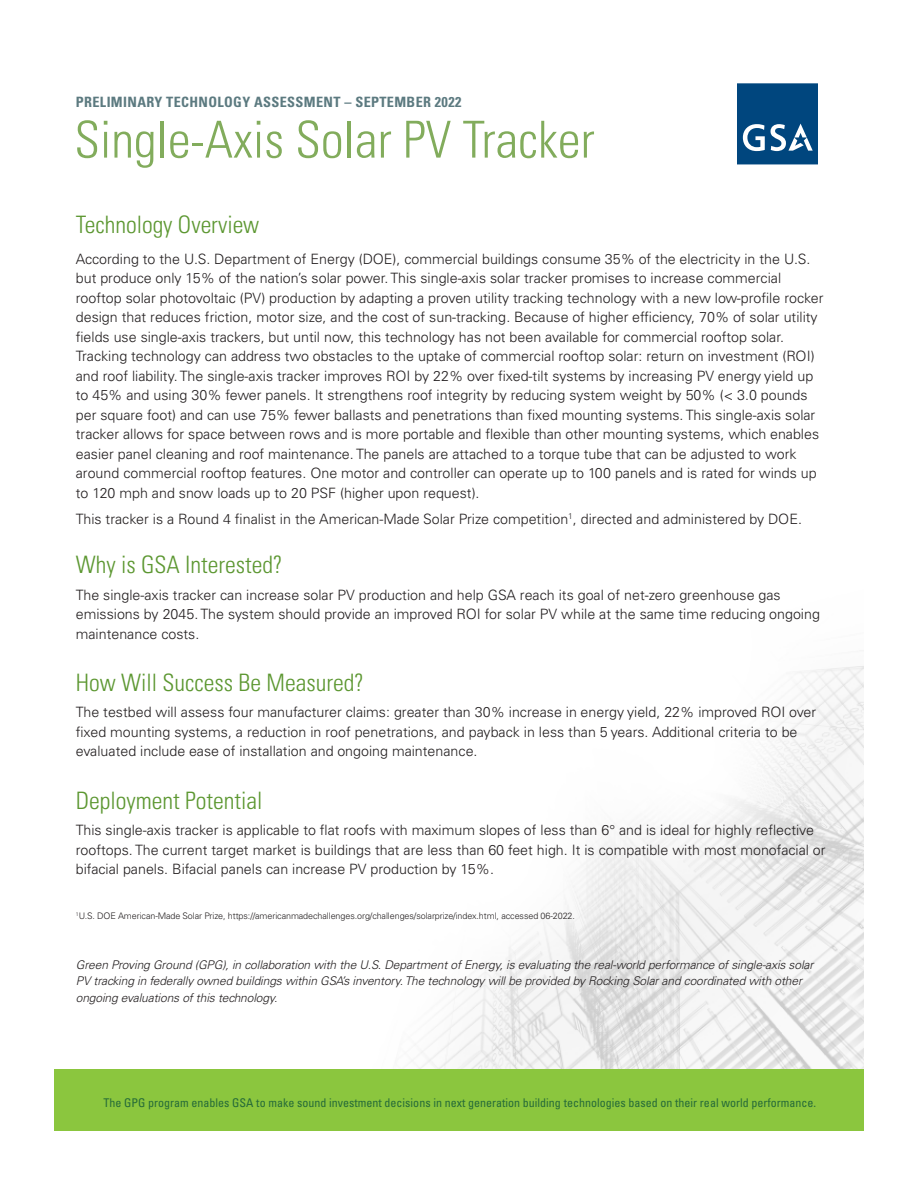
<style>
.page{position:relative;width:918px;height:1188px;background:#fff}
.page>*{position:absolute;margin:0;border:0;box-sizing:border-box;transform-origin:0 0}
.Page_Title{font:300 condensed 51px "Univers LT Pro";color:#82ac5c}
.body_cond{font:300 condensed 24px "Univers LT Pro";color:#5c9731}
.green_head{font:300 condensed 24px "Univers LT Pro";color:#5c9731}
.body_cond-2{font:300 14.25px/19.5px "Univers LT Pro 45";color:#231f20}
.topmost_all_cap{font:700 condensed 14.25px "Univers LT Pro";letter-spacing:.025em;color:#5c7a80}
.m_v{font:italic 300 12px/16.5px "Univers LT Pro 45";letter-spacing:-.01em;color:#231f20}
.t1{font:condensed 12px "Univers";color:#266b38}
.m_v-2{font:300 9px "Univers LT Pro 45";letter-spacing:-.01em;color:#231f20}
</style>
<div class="page">
<img style="left:411px;top:666px;width:453px;height:402px">
<svg style="left:737px;top:83px;width:81px;height:81px;background:#1c5a8c"></svg>
<div style="left:54px;top:1069px;width:810px;height:62px;background:#8bc63e"></div>
<p class="topmost_all_cap" style="left:76px;top:93px;width:387px">PRELIMINARY TECHNOLOGY ASSESSMENT – SEPTEMBER 2022</p>
<p class="Page_Title" style="left:74px;top:105px;width:522px">Single-Axis Solar PV Tracker</p>
<p class="green_head" style="left:76px;top:209px;width:185px">Technology Overview</p>
<p class="body_cond-2" style="left:76px;top:249px;width:749px">According to the U.S. Department of Energy (DOE), commercial buildings consume 35% of the electricity in the U.S. but produce only 15% of the nation’s solar power. This single-axis solar tracker promises to increase commercial rooftop solar photovoltaic (PV) production by adapting a proven utility tracking technology with a new low-profile rocker design that reduces friction, motor size, and the cost of sun-tracking. Because of higher efficiency, 70% of solar utility fields use single-axis trackers, but until now, this technology has not been available for commercial rooftop solar.<br>Tracking technology can address two obstacles to the uptake of commercial rooftop solar: return on investment (ROI) and roof liability. The single-axis tracker improves ROI by 22% over fixed-tilt systems by increasing PV energy yield up to 45% and using 30% fewer panels. It strengthens roof integrity by reducing system weight by 50% (&lt; 3.0 pounds per square foot) and can use 75% fewer ballasts and penetrations than fixed mounting systems. This single-axis solar tracker allows for space between rows and is more portable and flexible than other mounting systems, which enables easier panel cleaning and roof maintenance. The panels are attached to a torque tube that can be adjusted to work around commercial rooftop features. One motor and controller can operate up to 100 panels and is rated for winds up to 120 mph and snow loads up to 20 PSF (higher upon request).</p>
<p class="body_cond-2" style="left:76px;top:509px;width:728px">This tracker is a Round 4 finalist in the American-Made Solar Prize competition<sup>1</sup>, directed and administered by DOE.</p>
<p class="body_cond" style="left:76px;top:549px;width:208px">Why is GSA Interested?</p>
<p class="body_cond-2" style="left:76px;top:585px;width:746px">The single-axis tracker can increase solar PV production and help GSA reach its goal of net-zero greenhouse gas emissions by 2045. The system should provide an improved ROI for solar PV while at the same time reducing ongoing maintenance costs.</p>
<p class="body_cond" style="left:76px;top:666px;width:289px">How Will Success Be Measured?</p>
<p class="body_cond-2" style="left:76px;top:702px;width:742px">The testbed will assess four manufacturer claims: greater than 30% increase in energy yield, 22% improved ROI over fixed mounting systems, a reduction in roof penetrations, and payback in less than 5 years. Additional criteria to be evaluated include ease of installation and ongoing maintenance.</p>
<p class="body_cond" style="left:76px;top:784px;width:188px">Deployment Potential</p>
<p class="body_cond-2" style="left:76px;top:820px;width:751px">This single-axis tracker is applicable to flat roofs with maximum slopes of less than 6° and is ideal for highly reflective rooftops. The current target market is buildings that are less than 60 feet high. It is compatible with most monofacial or bifacial panels. Bifacial panels can increase PV production by 15%.</p>
<p class="m_v-2" style="left:76px;top:910px;width:501px"><sup>1</sup>U.S. DOE American-Made Solar Prize, https://americanmadechallenges.org/challenges/solarprize/index.html, accessed 06-2022.</p>
<p class="m_v" style="left:76px;top:956px;width:739px">Green Proving Ground (GPG), in collaboration with the U.S. Department of Energy, is evaluating the real-world performance of single-axis solar<br>PV tracking in federally owned buildings within GSA’s inventory. The technology will be provided by Rocking Solar and coordinated with other ongoing evaluations of this technology.</p>
<p class="t1" style="left:103px;top:1095px;width:714px">The GPG program enables GSA to make sound investment decisions in next generation building technologies based on their real world performance.</p>
</div>
